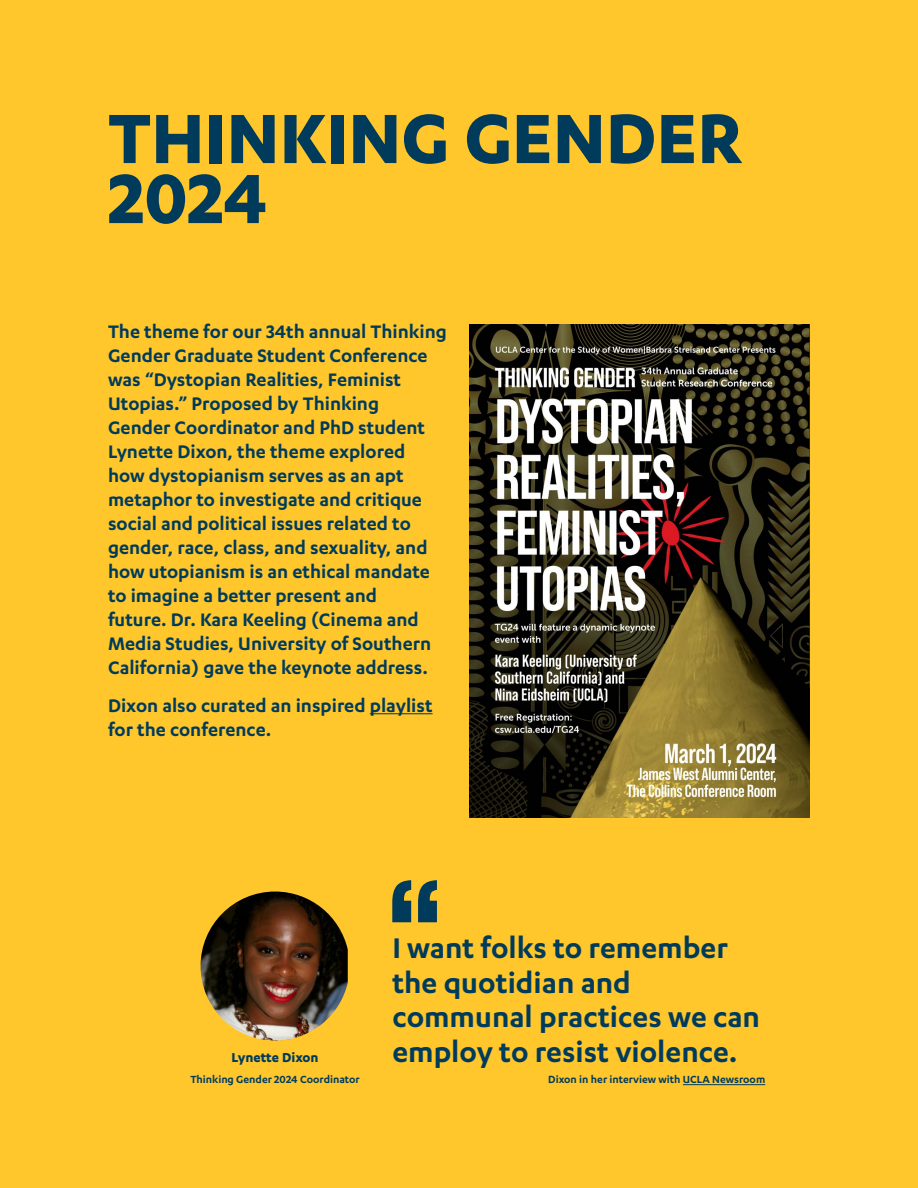
<style>
.page{position:relative;width:918px;height:1188px;background:#ffc72c}
.page>*{position:absolute;margin:0;border:0;box-sizing:border-box;transform-origin:0 0}
.t1{font:900 condensed 112.5px "Helvetica Neue";color:#003b5c}
.t2{font:700 81px/60px "Karbon";color:#003b5c}
.t3{font:600 33px/34.5px "Karbon";color:#003b5c}
.t4{font:600 21px/24px "Karbon";color:#003b5c}
.t5{font:700 15px "Karbon";color:#003b5c}
.t6{font:600 12px "Karbon";color:#003b5c}
</style>
<div class="page">
<img style="left:469px;top:324px;width:341px;height:494px">
<img style="left:201px;top:892px;width:147px;height:149px">
<hr style="left:370px;top:713px;width:63px;height:1px;background:#003b5c">
<hr style="left:683px;top:1084px;width:82px;height:1px;background:#003b5c">
<h2 class="t2" style="left:108px;top:105px;width:636px">THINKING GENDER<br>2024</h2>
<p class="t4" style="left:108px;top:319px;width:340px">The theme for our 34th annual Thinking Gender Graduate Student Conference was “Dystopian Realities, Feminist Utopias.” Proposed by Thinking<br>Gender Coordinator and PhD student Lynette Dixon, the theme explored how dystopianism serves as an apt metaphor to investigate and critique social and political issues related to gender, race, class, and sexuality, and how utopianism is an ethical mandate to imagine a better present and<br>future. Dr. Kara Keeling (Cinema and Media Studies, University of Southern California) gave the keynote address.</p>
<p class="t4" style="left:108px;top:693px;width:326px">Dixon also curated an inspired playlist for the conference.</p>
<p class="t5" style="left:231px;top:1049px;width:89px">Lynette Dixon</p>
<p class="t6" style="left:190px;top:1073px;width:171px">Thinking Gender 2024 Coordinator</p>
<h1 class="t1" style="left:388px;top:828px;width:56px">“</h1>
<h3 class="t3" style="left:392px;top:930px;width:369px">I want folks to remember the quotidian and communal practices we can employ to resist violence.</h3>
<p class="t6" style="left:548px;top:1073px;width:219px">Dixon in her interview with UCLA Newsroom</p>
</div>
